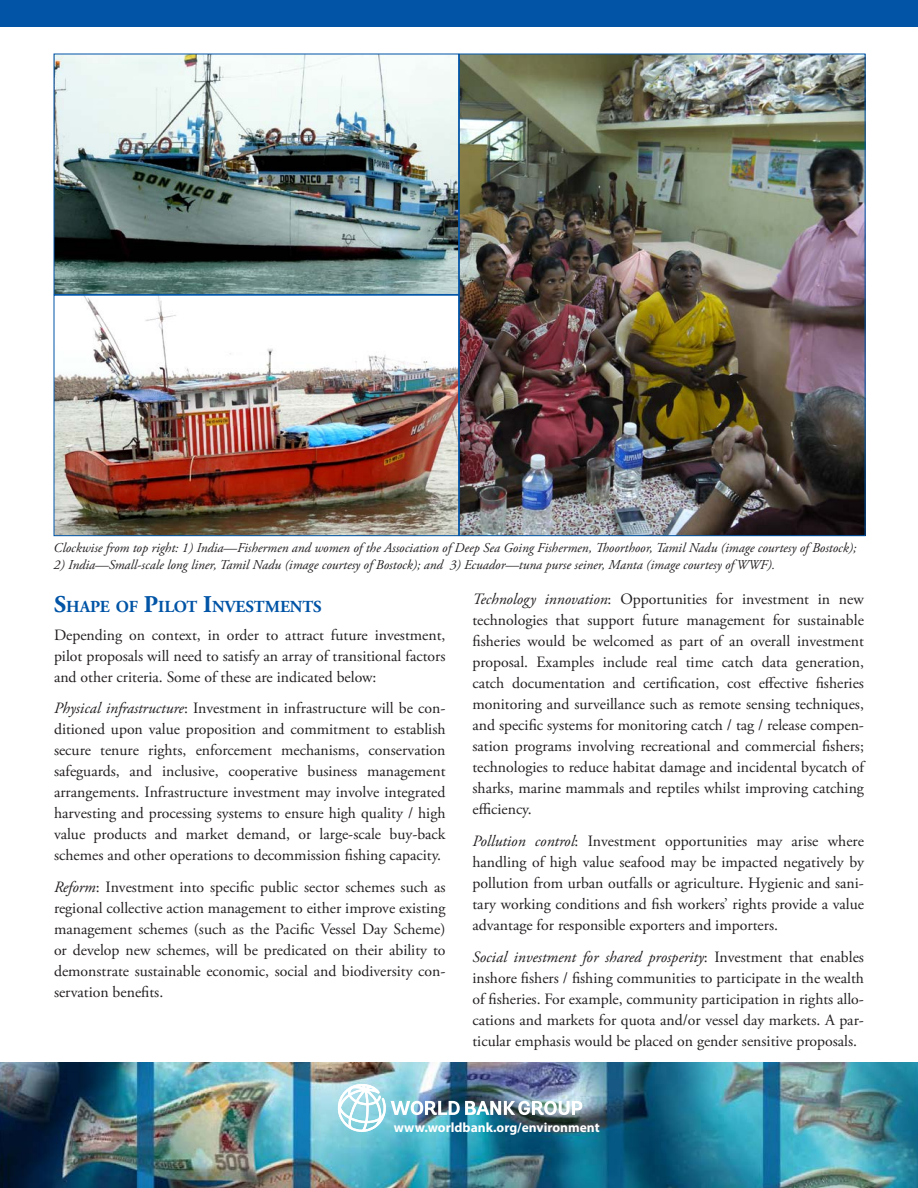
<style>
.page{position:relative;width:918px;height:1188px;background:#fff}
.page>*{position:absolute;margin:0;border:0;box-sizing:border-box;transform-origin:0 0}
.t1{font:700 16.8px "Adobe Garamond Pro";color:#0154a6}
.t2{font:15.75px/21px "Adobe Garamond Pro";color:#231f20;text-align:justify}
.t3{font:italic 13.5px "Adobe Garamond Pro";color:#231f20}
.t4{font:700 13.5px "Myriad Pro";color:#fff}
.s1{font-size:24px}
.s2{font-style:italic}
</style>
<div class="page">
<img style="left:0;top:1063px;width:918px;height:125px">
<img style="left:338px;top:1084px;width:244px;height:48px">
<div style="left:0;top:0;width:918px;height:27px;background:#0154a6"></div>
<img style="left:56px;top:56px;width:808px;height:478px">
<div style="left:54px;top:54px;width:405px;height:241px;border:1px solid #0154a6"></div>
<div style="left:54px;top:295px;width:405px;height:241px;border:1px solid #0154a6"></div>
<p class="t3" style="left:54px;top:540px;width:804px">Clockwise from top right: 1) India—Fishermen and women of the Association of Deep Sea Going Fishermen, Thoorthoor, Tamil Nadu (image courtesy of Bostock);</p>
<p class="t3" style="left:54px;top:556px;width:723px">2) India—Small-scale long liner, Tamil Nadu (image courtesy of Bostock); and 3) Ecuador—tuna purse seiner, Manta (image courtesy of WWF).</p>
<p class="t1" style="left:54px;top:597px;width:269px"><span class="s1">S</span>HAPE OF <span class="s1">P</span>ILOT <span class="s1">I</span>NVESTMENTS</p>
<p class="t2" style="left:54px;top:625px;width:393px">Depending on context, in order to attract future investment, pilot proposals will need to satisfy an array of transitional factors and other criteria. Some of these are indicated below:</p>
<p class="t2" style="left:54px;top:698px;width:393px"><span class="s2">Physical infrastructure</span>: Investment in infrastructure will be con&shy;ditioned upon value proposition and commitment to establish secure tenure rights, enforcement mechanisms, conservation safeguards, and inclusive, cooperative business management arrangements. Infrastructure investment may involve integrated harvesting and processing systems to ensure high quality / high value products and market demand, or large-scale buy-back schemes and other operations to decommission fishing capacity.</p>
<p class="t2" style="left:54px;top:877px;width:393px"><span class="s2">Reform</span>: Investment into specific public sector schemes such as regional collective action management to either improve existing management schemes (such as the Pacific Vessel Day Scheme) or develop new schemes, will be predicated on their ability to demonstrate sustainable economic, social and biodiversity con&shy;servation benefits.</p>
<p class="t2" style="left:472px;top:590px;width:393px"><span class="s2">Technology innovation</span>: Opportunities for investment in new technologies that support future management for sustainable fisheries would be welcomed as part of an overall investment proposal. Examples include real time catch data generation, catch documentation and certification, cost effective fisheries monitoring and surveillance such as remote sensing techniques, and specific systems for monitoring catch / tag / release compen&shy;sation programs involving recreational and commercial fishers; technologies to reduce habitat damage and incidental bycatch of sharks, marine mammals and reptiles whilst improving catching efficiency.</p>
<p class="t2" style="left:472px;top:831px;width:393px"><span class="s2">Pollution control</span>: Investment opportunities may arise where handling of high value seafood may be impacted negatively by pollution from urban outfalls or agriculture. Hygienic and sani&shy;tary working conditions and fish workers’ rights provide a value advantage for responsible exporters and importers.</p>
<p class="t2" style="left:472px;top:947px;width:393px"><span class="s2">Social investment for shared prosperity</span>: Investment that enables inshore fishers / fishing communities to participate in the wealth of fisheries. For example, community participation in rights allo&shy;cations and markets for quota and/or vessel day markets. A par&shy;ticular emphasis would be placed on gender sensitive proposals.</p>
<p class="t4" style="left:394px;top:1119px;width:207px">www.worldbank.org/environment</p>
</div>
